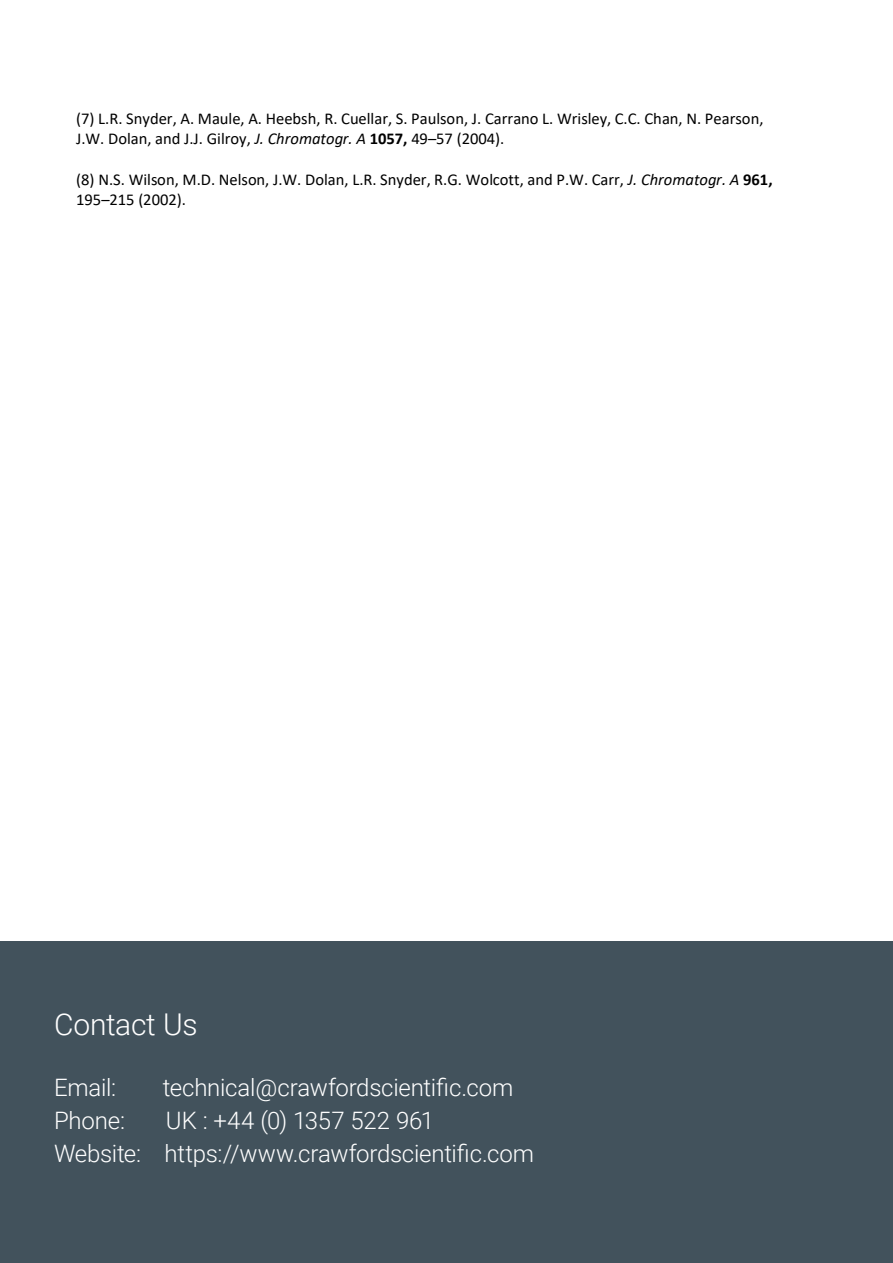
<style>
.page{position:relative;width:893px;height:1263px;background:#fff}
.page>*{position:absolute;margin:0;border:0;box-sizing:border-box;transform-origin:0 0}
.t1{font:300 30px "Roboto";letter-spacing:-.01em;color:#fff}
.t2{font:300 24px/33px "Roboto";letter-spacing:-.01em;color:#fff;text-align:center}
.t3{font:16.5px/20.1px "Calibri";color:#000}
.s1{font-style:italic}
.s2{font-weight:700}
</style>
<div class="page">
<div style="left:0;top:942px;width:893px;height:321px;background:#42525c"></div>
<p class="t3" style="left:76px;top:108px;width:689px">(7) L.R. Snyder, A. Maule, A. Heebsh, R. Cuellar, S. Paulson, J. Carrano L. Wrisley, C.C. Chan, N. Pearson,<br>J.W. Dolan, and J.J. Gilroy, <span class="s1">J. Chromatogr. A</span> <span class="s2">1057,</span> 49–57 (2004).</p>
<p class="t3" style="left:76px;top:169px;width:698px">(8) N.S. Wilson, M.D. Nelson, J.W. Dolan, L.R. Snyder, R.G. Wolcott, and P.W. Carr, <span class="s1">J. Chromatogr. A</span> <span class="s2">961,<br></span>195–215 (2002).</p>
<h1 class="t1" style="left:54px;top:1003px;width:145px">Contact Us</h1>
<h2 class="t2" style="left:54px;top:1070px;width:64px">Email:</h2>
<h2 class="t2" style="left:163px;top:1070px;width:352px">technical@crawfordscientific.com</h2>
<h2 class="t2" style="left:54px;top:1103px;width:73px">Phone:</h2>
<h2 class="t2" style="left:54px;top:1103px;width:482px">UK : +44 (0) 1357 522 961<br>Website: https://www.crawfordscientific.com</h2>
</div>
